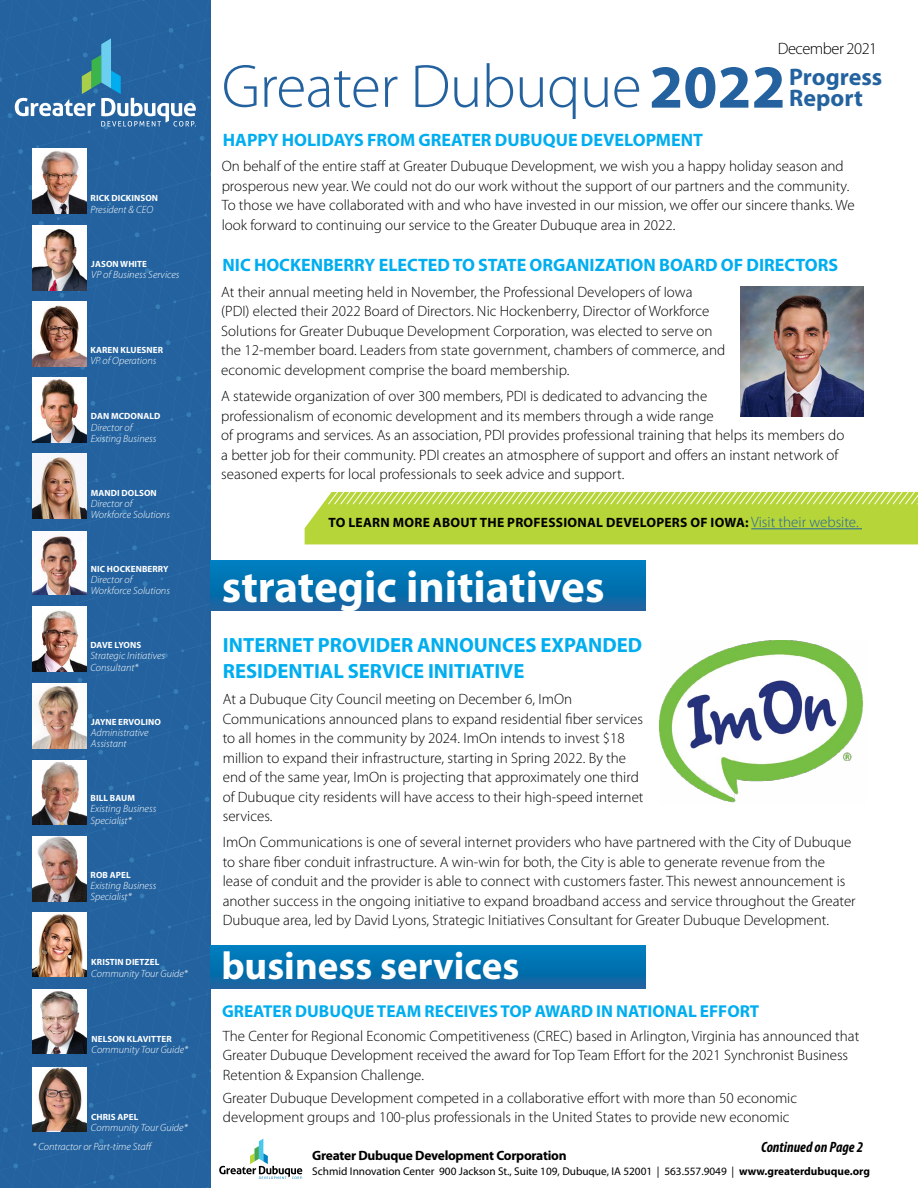
<style>
.page{position:relative;width:918px;height:1188px;background:#fff}
.page>*{position:absolute;margin:0;border:0;box-sizing:border-box;transform-origin:0 0}
.t1{font:300 61.5px "Myriad Pro";letter-spacing:-.01em;color:#23629f}
.t2{font:700 45px "Myriad Pro";color:#fff}
.t3{font:700 39px "Myriad Pro";color:#fff}
.t4{font:700 24px/21px "Myriad Pro";color:#23629f}
.t5{font:700 20.7px/25.5px "Myriad Pro";color:#00aeef}
.t6{font:700 18px "Myriad Pro";color:#00aeef}
.t7{font:700 17.25px "Myriad Pro";color:#00aeef}
.t8{font:300 16.5px "Myriad Pro";letter-spacing:-.03em;color:#000}
.t9{font:300 15px/19.5px "Myriad Pro";color:#000}
.t10{font:italic 700 condensed 15px "Myriad Pro";color:#000}
.t11{font:700 13.5px "Myriad Pro";letter-spacing:.02em;color:#000}
.t12{font:700 13.5px "Myriad Pro";letter-spacing:-.02em;color:#000}
.t13{font:11.25px "Myriad Pro";color:#000}
.t14{font:italic 300 10.5px/11.2px "Myriad Pro";color:#fff}
.t15{font:700 9px "Myriad Pro";letter-spacing:.01em;color:#fff}
.s1{font-weight:700}
.s2{font-weight:300;font-size:15px;color:#23629f}
</style>
<div class="page">
<div style="left:0;top:0;width:211px;height:412px;background:#23629f"></div>
<div style="left:0;top:412px;width:211px;height:776px;background:#23629f"></div>
<svg style="left:15px;top:38px;width:181px;height:89px;background:#3c78a9"></svg>
<svg style="left:219px;top:1139px;width:84px;height:40px"></svg>
<img style="left:32px;top:302px;width:54px;height:64px">
<img style="left:32px;top:684px;width:54px;height:65px">
<img style="left:32px;top:760px;width:54px;height:65px">
<img style="left:32px;top:836px;width:54px;height:65px">
<img style="left:32px;top:606px;width:54px;height:65px">
<img style="left:32px;top:989px;width:54px;height:65px">
<img style="left:32px;top:149px;width:54px;height:65px">
<img style="left:32px;top:226px;width:54px;height:64px">
<img style="left:32px;top:1067px;width:54px;height:65px">
<img style="left:32px;top:378px;width:54px;height:65px">
<img style="left:32px;top:913px;width:54px;height:64px">
<img style="left:32px;top:454px;width:54px;height:65px">
<img style="left:32px;top:532px;width:54px;height:63px">
<div style="left:211px;top:945px;width:434px;height:43px;background:linear-gradient(to bottom,#0080c1,#13639f)"></div>
<svg style="left:305px;top:492px;width:613px;height:52px;background:#bad744"></svg>
<hr style="left:751px;top:528px;width:111px;height:1px;background:#23629f">
<img style="left:740px;top:286px;width:123px;height:130px">
<div style="left:211px;top:560px;width:435px;height:50px;background:linear-gradient(to bottom,#0080c1,#1464a0)"></div>
<img style="left:659px;top:641px;width:204px;height:162px">
<p class="t15" style="left:91px;top:192px;width:69px">RICK DICKINSON</p>
<p class="t14" style="left:91px;top:203px;width:64px">President &amp; CEO</p>
<p class="t15" style="left:91px;top:258px;width:57px">JASON WHITE</p>
<p class="t14" style="left:91px;top:269px;width:90px">VP of Business Services</p>
<p class="t15" style="left:90px;top:344px;width:74px">KAREN KLUESNER</p>
<p class="t14" style="left:90px;top:355px;width:68px">VP of Operations</p>
<p class="t15" style="left:91px;top:410px;width:71px">DAN MCDONALD</p>
<p class="t14" style="left:91px;top:421px;width:67px">Director of<br>Existing Business</p>
<p class="t15" style="left:91px;top:487px;width:67px">MANDI DOLSON</p>
<p class="t14" style="left:91px;top:498px;width:81px">Director of<br>Workforce Solutions</p>
<p class="t15" style="left:91px;top:563px;width:79px">NIC HOCKENBERRY</p>
<p class="t14" style="left:91px;top:574px;width:81px">Director of<br>Workforce Solutions</p>
<p class="t15" style="left:90px;top:639px;width:52px">DAVE LYONS</p>
<p class="t14" style="left:90px;top:650px;width:76px">Strategic Initiatives<br>Consultant*</p>
<p class="t15" style="left:91px;top:716px;width:71px">JAYNE ERVOLINO</p>
<p class="t14" style="left:91px;top:727px;width:59px">Administrative<br>Assistant</p>
<p class="t15" style="left:91px;top:792px;width:46px">BILL BAUM</p>
<p class="t14" style="left:91px;top:803px;width:67px">Existing Business<br>Specialist*</p>
<p class="t15" style="left:91px;top:869px;width:41px">ROB APEL</p>
<p class="t14" style="left:91px;top:880px;width:67px">Existing Business<br>Specialist*</p>
<p class="t15" style="left:91px;top:956px;width:70px">KRISTIN DIETZEL</p>
<p class="t14" style="left:91px;top:967px;width:98px">Community Tour Guide*</p>
<p class="t15" style="left:92px;top:1033px;width:82px">NELSON KLAVITTER</p>
<p class="t14" style="left:91px;top:1044px;width:98px">Community Tour Guide*</p>
<p class="t15" style="left:91px;top:1111px;width:49px">CHRIS APEL</p>
<p class="t14" style="left:91px;top:1122px;width:98px">Community Tour Guide*</p>
<p class="t14" style="left:32px;top:1140px;width:122px">* Contractor or Part-time Staff</p>
<p class="t8" style="left:778px;top:39px;width:101px">December 2021</p>
<h1 class="t1" style="left:222px;top:49px;width:565px">Greater Dubuque<span class="s1">2022</span></h1>
<h3 class="t4" style="left:789px;top:66px;width:95px">Progress<br>Report</h3>
<p class="t6" style="left:223px;top:128px;width:482px">HAPPY HOLIDAYS FROM GREATER DUBUQUE DEVELOPMENT</p>
<p class="t9" style="left:222px;top:156px;width:635px">On behalf of the entire staff at Greater Dubuque Development, we wish you a happy holiday season and prosperous new year. We could not do our work without the support of our partners and the community.<br>To those we have collaborated with and who have invested in our mission, we offer our sincere thanks. We look forward to continuing our service to the Greater Dubuque area in 2022.</p>
<p class="t6" style="left:222px;top:253px;width:617px">NIC HOCKENBERRY ELECTED TO STATE ORGANIZATION BOARD OF DIRECTORS</p>
<p class="t9" style="left:221px;top:282px;width:505px">At their annual meeting held in November, the Professional Developers of Iowa<br>(PDI) elected their 2022 Board of Directors. Nic Hockenberry, Director of Workforce Solutions for Greater Dubuque Development Corporation, was elected to serve on the 12-member board. Leaders from state government, chambers of commerce, and economic development comprise the board membership.</p>
<p class="t9" style="left:221px;top:386px;width:625px">A statewide organization of over 300 members, PDI is dedicated to advancing the<br>professionalism of economic development and its members through a wide range<br>of programs and services. As an association, PDI provides professional training that helps its members do a better job for their community. PDI creates an atmosphere of support and offers an instant network of seasoned experts for local professionals to seek advice and support.</p>
<p class="t11" style="left:329px;top:514px;width:532px">TO LEARN MORE ABOUT THE PROFESSIONAL DEVELOPERS OF IOWA: <span class="s2">Visit their website.</span></p>
<h2 class="t2" style="left:222px;top:557px;width:384px">strategic initiatives</h2>
<h3 class="t5" style="left:223px;top:632px;width:421px">INTERNET PROVIDER ANNOUNCES EXPANDED<br>RESIDENTIAL SERVICE INITIATIVE</h3>
<p class="t9" style="left:223px;top:689px;width:422px">At a Dubuque City Council meeting on December 6, ImOn Communications announced plans to expand residential fiber services to all homes in the community by 2024. ImOn intends to invest $18 million to expand their infrastructure, starting in Spring 2022. By the end of the same year, ImOn is projecting that approximately one third of Dubuque city residents will have access to their high-speed internet services.</p>
<p class="t9" style="left:223px;top:832px;width:634px">ImOn Communications is one of several internet providers who have partnered with the City of Dubuque to share fiber conduit infrastructure. A win-win for both, the City is able to generate revenue from the lease of conduit and the provider is able to connect with customers faster. This newest announcement is another success in the ongoing initiative to expand broadband access and service throughout the Greater Dubuque area, led by David Lyons, Strategic Initiatives Consultant for Greater Dubuque Development.</p>
<h3 class="t3" style="left:221px;top:941px;width:299px">business services</h3>
<p class="t7" style="left:222px;top:1000px;width:539px">GREATER DUBUQUE TEAM RECEIVES TOP AWARD IN NATIONAL EFFORT</p>
<p class="t9" style="left:223px;top:1026px;width:638px">The Center for Regional Economic Competitiveness (CREC) based in Arlington, Virginia has announced that<br>Greater Dubuque Development received the award for Top Team Effort for the 2021 Synchronist Business<br>Retention &amp; Expansion Challenge.</p>
<p class="t9" style="left:223px;top:1088px;width:576px">Greater Dubuque Development competed in a collaborative effort with more than 50 economic development groups and 100-plus professionals in the United States to provide new economic</p>
<p class="t10" style="left:761px;top:1138px;width:104px">Continued on Page 2</p>
<p class="t12" style="left:312px;top:1146px;width:256px">Greater Dubuque Development Corporation</p>
<p class="t13" style="left:312px;top:1164px;width:559px">Schmid Innovation Center 900 Jackson St., Suite 109, Dubuque, IA 52001 | 563.557.9049 | <span class="s1">www.greaterdubuque.org</span></p>
</div>
